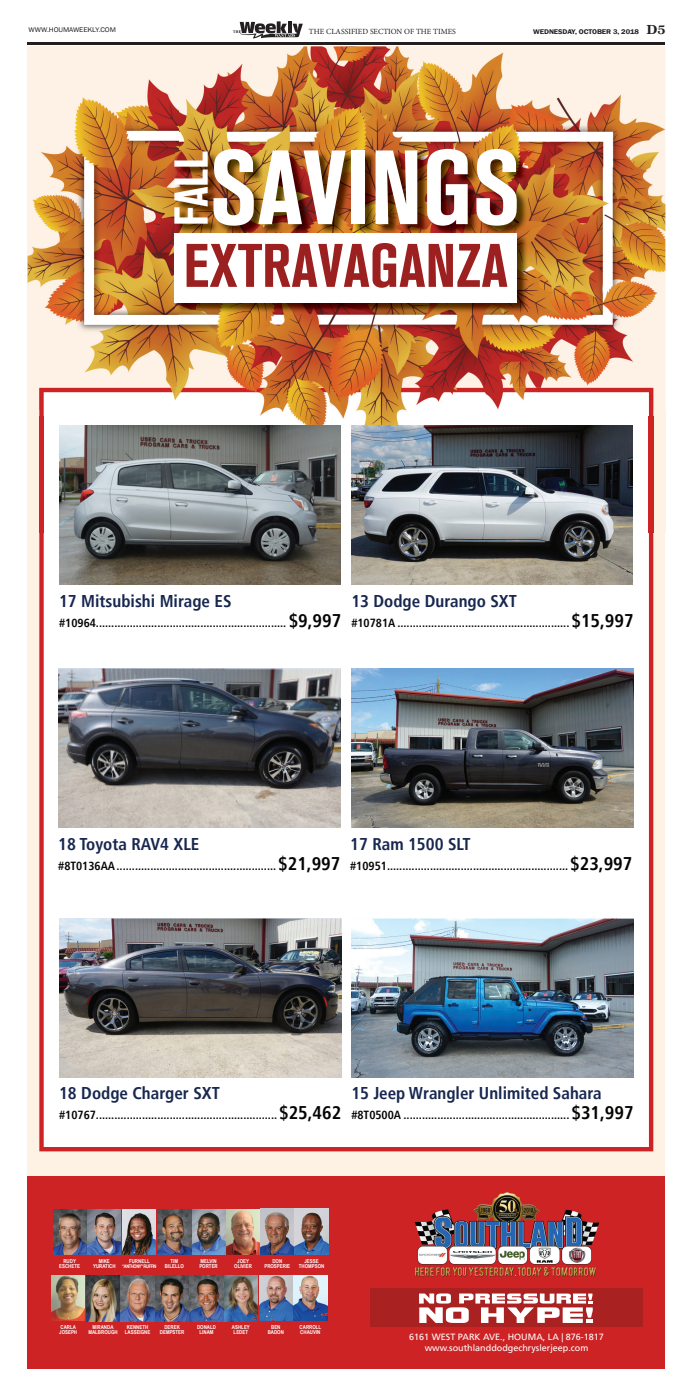
<style>
.page{position:relative;width:693px;height:1386px;background:#fff}
.page>*{position:absolute;margin:0;border:0;box-sizing:border-box;transform-origin:0 0}
.t1{font:700 condensed 104.39px "Akzidenz Grotesk BQ";color:#fff}
.t2{font:700 condensed 60.81px "Akzidenz Grotesk BQ";color:#9c2020}
.t3{font:700 condensed 47.16px "Akzidenz Grotesk BQ";color:#fff}
.t4{font:700 condensed 17.06px "Frutiger LT";color:#17274f}
.t5{font:700 condensed 11.81px "Frutiger LT";color:#040503}
.t6{font:9.01px/10.8px "Frutiger LT";color:#fff;text-align:center}
.t7{font:7.88px "Minion Pro";color:#231f20}
.t8{font:600 7px "Franklin Gothic";letter-spacing:-.01em;color:#231f20;scale:1.1 1}
.t9{font:7px "Franklin Gothic";letter-spacing:-.01em;color:#231f20;scale:1.1 1}
.t10{font:700 5.42px/5.4px "Arial Narrow";color:#fff;text-align:center}
.t11{font:700 4.99px "Arial Narrow";letter-spacing:-.08em;color:#fff}
.s1{font-family:"Nimrod MT Std";font-weight:700;font-size:12.25px}
.s2{font-size:18.38px}
</style>
<div class="page">
<hr style="left:28px;top:42px;width:637px;height:3px;background:#231f20">
<svg style="left:233px;top:21px;width:70px;height:18px"></svg>
<div style="left:28px;top:46px;width:637px;height:1131px;background:#fef2e5"></div>
<div style="left:28px;top:1177px;width:637px;height:192px;background:#ce2325"></div>
<div style="left:39px;top:532px;width:614px;height:619px;background:#fff"></div>
<img style="left:414px;top:1192px;width:186px;height:86px">
<img style="left:28px;top:79px;width:151px;height:309px">
<img style="left:179px;top:46px;width:486px;height:122px">
<img style="left:514px;top:168px;width:151px;height:243px">
<img style="left:179px;top:313px;width:335px;height:75px">
<img style="left:653px;top:411px;width:1px;height:121px">
<img style="left:44px;top:417px;width:605px;height:115px">
<img style="left:39px;top:388px;width:614px;height:29px">
<img style="left:39px;top:416px;width:5px;height:116px">
<img style="left:649px;top:416px;width:4px;height:116px">
<img style="left:176px;top:150px;width:352px;height:163px">
<div style="left:175px;top:233px;width:342px;height:69px;background:#fff"></div>
<img style="left:351px;top:668px;width:283px;height:159px">
<img style="left:58px;top:668px;width:283px;height:159px">
<img style="left:59px;top:918px;width:283px;height:159px">
<img style="left:351px;top:918px;width:283px;height:159px">
<img style="left:60px;top:426px;width:281px;height:159px">
<img style="left:351px;top:426px;width:282px;height:158px">
<div style="left:370px;top:1289px;width:273px;height:38px;background:#aa2122"></div>
<svg style="left:419px;top:1293px;width:174px;height:30px"></svg>
<img style="left:227px;top:1209px;width:101px;height:46px">
<img style="left:52px;top:1275px;width:67px;height:46px">
<img style="left:53px;top:1209px;width:33px;height:46px">
<img style="left:88px;top:1209px;width:33px;height:46px">
<img style="left:123px;top:1209px;width:33px;height:46px">
<img style="left:158px;top:1209px;width:67px;height:46px">
<img style="left:121px;top:1275px;width:171px;height:46px">
<img style="left:294px;top:1275px;width:33px;height:46px">
<p class="t9" style="left:29px;top:26px;width:81px">WWW.HOUMAWEEKLY.COM</p>
<p class="t7" style="left:309px;top:26px;width:149px">THE CLASSIFIED SECTION OF THE TIMES</p>
<p class="t8" style="left:533px;top:27px;width:122px">WEDNESDAY, OCTOBER 3, 2018 <span class="s1">D5</span></p>
<h3 class="t3" style="left:165px;top:226px;width:76px;rotate:-90deg">FALL</h3>
<h1 class="t1" style="left:210px;top:128px;width:312px">SAVINGS</h1>
<h2 class="t2" style="left:184px;top:231px;width:326px">EXTRAVAGANZA</h2>
<h3 class="t4" style="left:59px;top:591px;width:174px">17 Mitsubishi Mirage ES</h3>
<p class="t5" style="left:59px;top:616px;width:284px">#10964.............................................................. <span class="s2">$9,997</span></p>
<h3 class="t4" style="left:351px;top:591px;width:167px">13 Dodge Durango SXT</h3>
<p class="t5" style="left:351px;top:616px;width:284px">#10781A ........................................................ <span class="s2">$15,997</span></p>
<h3 class="t4" style="left:58px;top:834px;width:143px">18 Toyota RAV4 XLE</h3>
<p class="t5" style="left:58px;top:859px;width:284px">#8T0136AA .................................................... <span class="s2">$21,997</span></p>
<h3 class="t4" style="left:350px;top:834px;width:122px">17 Ram 1500 SLT</h3>
<p class="t5" style="left:350px;top:859px;width:284px">#10951........................................................... <span class="s2">$23,997</span></p>
<h3 class="t4" style="left:59px;top:1083px;width:162px">18 Dodge Charger SXT</h3>
<p class="t5" style="left:59px;top:1108px;width:284px">#10767........................................................... <span class="s2">$25,462</span></p>
<h3 class="t4" style="left:351px;top:1083px;width:252px">15 Jeep Wrangler Unlimited Sahara</h3>
<p class="t5" style="left:351px;top:1108px;width:284px">#8T0500A ...................................................... <span class="s2">$31,997</span></p>
<p class="t10" style="left:59px;top:1258px;width:22px">RUDY<br>ESCHETE</p>
<p class="t10" style="left:93px;top:1258px;width:24px">MIKE<br>YURATICH</p>
<p class="t10" style="left:264px;top:1258px;width:27px">DON<br>PROSPERIE</p>
<p class="t10" style="left:129px;top:1258px;width:22px">FURNELL</p>
<p class="t11" style="left:122px;top:1262px;width:36px">“ANTHONY” RUFFIN</p>
<p class="t10" style="left:199px;top:1258px;width:20px;text-align:left">MELVIN<br>PORTER</p>
<p class="t10" style="left:299px;top:1258px;width:27px">JESSE<br>THOMPSON</p>
<p class="t10" style="left:234px;top:1258px;width:19px">JOEY<br>OLIVIER</p>
<p class="t10" style="left:165px;top:1258px;width:20px">TIM<br>BILELLO</p>
<p class="t10" style="left:59px;top:1324px;width:19px;text-align:left">CARLA<br>JOSEPH</p>
<p class="t10" style="left:88px;top:1324px;width:31px">MIRANDA<br>MALBROUGH</p>
<p class="t10" style="left:125px;top:1324px;width:27px">KENNETH<br>LASSEIGNE</p>
<p class="t10" style="left:160px;top:1324px;width:26px">DEREK<br>DEMPSTER</p>
<p class="t10" style="left:197px;top:1324px;width:20px">DONALD<br>LINAM</p>
<p class="t10" style="left:232px;top:1324px;width:19px">ASHLEY<br>LEDET</p>
<p class="t10" style="left:268px;top:1324px;width:18px">BEN<br>BADON</p>
<p class="t10" style="left:300px;top:1324px;width:23px;text-align:left">CARROLL<br>CHAUVIN</p>
<p class="t6" style="left:409px;top:1332px;width:196px">6161 WEST PARK AVE., HOUMA, LA | 876-1817 www.southlanddodgechryslerjeep.com</p>
</div>
